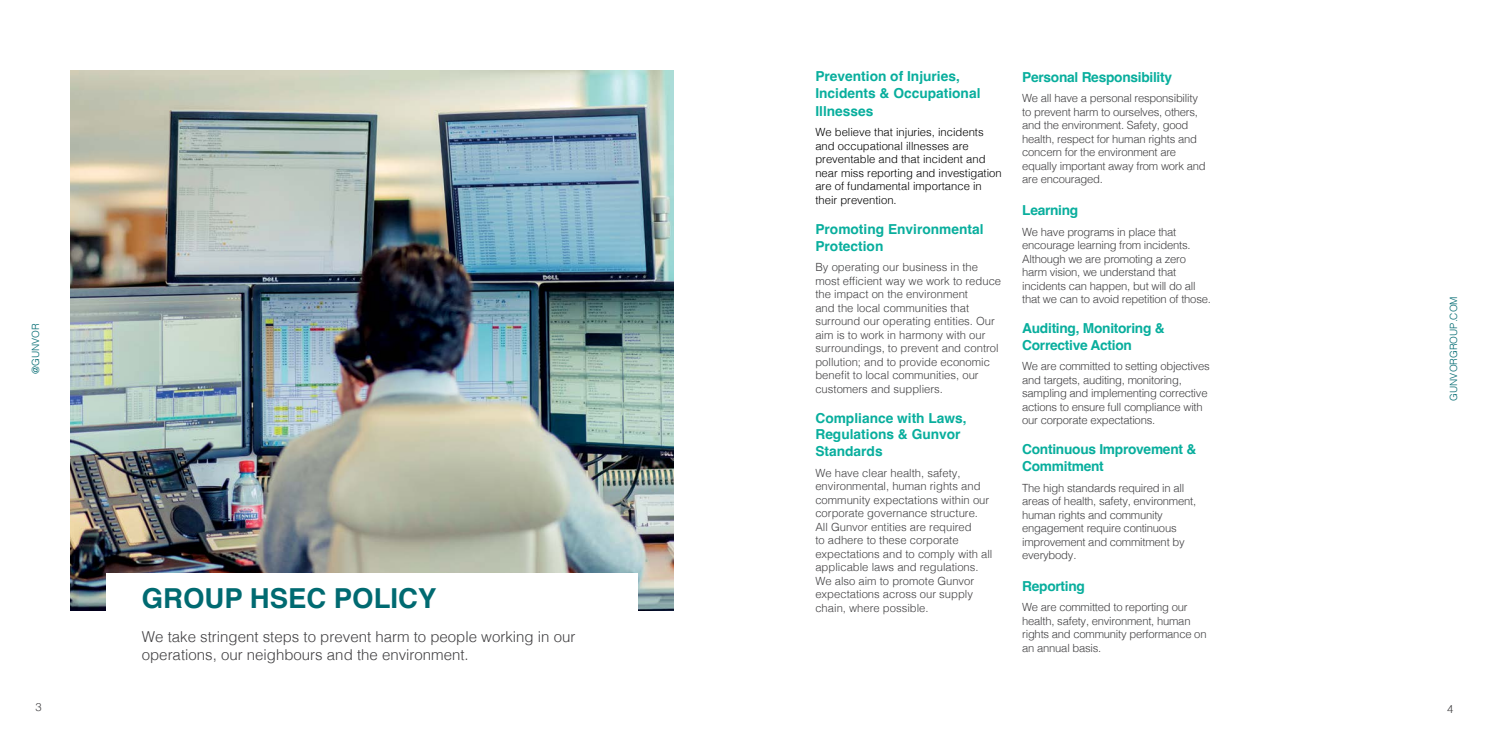
<style>
.page{position:relative;width:1489px;height:745px;background:#fff}
.page>*{position:absolute;margin:0;border:0;box-sizing:border-box;transform-origin:0 0}
.t1{font:700 27.5px "Helvetica";color:#006a71}
.t2{font:300 15px/18px "Helvetica";color:#414042}
.t3{font:700 13.75px/16.5px "Helvetica";color:#08ae9d}
.t4{font:700 13.75px/16.5px "Helvetica";letter-spacing:-.02em;color:#08ae9d}
.t5{font:300 11.25px/13.5px "Helvetica";letter-spacing:-.02em;color:#414042}
.t6{font:300 11.25px/13.5px "Helvetica";color:#414042}
.t7{font:300 11.25px/13.5px "Helvetica";color:#000}
.t8{font:300 10px "Helvetica";color:#006a71}
</style>
<div class="page">
<img style="left:71px;top:71px;width:602px;height:538px">
<div style="left:106px;top:573px;width:532px;height:98px;background:#fff"></div>
<p class="t8" style="left:27px;top:374px;width:52px;rotate:-90deg">@GUNVOR</p>
<h1 class="t1" style="left:142px;top:581px;width:296px">GROUP HSEC POLICY</h1>
<h2 class="t2" style="left:142px;top:625px;width:435px">We take stringent steps to prevent harm to people working in our operations, our neighbours and the environment.</h2>
<p class="t3" style="left:815px;top:70px;width:167px">Prevention of Injuries,<br>Incidents &amp; Occupational</p>
<p class="t3" style="left:815px;top:104px;width:60px">Illnesses</p>
<p class="t7" style="left:815px;top:125px;width:188px">We believe that injuries, incidents and occupational illnesses are preventable and that incident and near miss reporting and investigation are of fundamental importance in their prevention.</p>
<p class="t3" style="left:815px;top:222px;width:170px">Promoting Environmental<br>Protection</p>
<p class="t6" style="left:815px;top:259px;width:187px">By operating our business in the most efficient way we work to reduce the impact on the environment<br>and the local communities that surround our operating entities. Our aim is to work in harmony with our surroundings, to prevent and control pollution; and to provide economic benefit to local communities, our customers and suppliers.</p>
<p class="t3" style="left:815px;top:411px;width:153px">Compliance with Laws,<br>Regulations &amp; Gunvor<br>Standards</p>
<p class="t6" style="left:815px;top:464px;width:178px">We have clear health, safety, environmental, human rights and community expectations within our corporate governance structure.<br>All Gunvor entities are required<br>to adhere to these corporate expectations and to comply with all applicable laws and regulations.<br>We also aim to promote Gunvor expectations across our supply chain, where possible.</p>
<p class="t4" style="left:1022px;top:70px;width:151px">Personal Responsibility</p>
<p class="t5" style="left:1022px;top:91px;width:185px">We all have a personal responsibility to prevent harm to ourselves, others, and the environment. Safety, good health, respect for human rights and concern for the environment are equally important away from work and are encouraged.</p>
<p class="t4" style="left:1022px;top:203px;width:58px">Learning</p>
<p class="t5" style="left:1022px;top:224px;width:190px">We have programs in place that encourage learning from incidents.<br>Although we are promoting a zero harm vision, we understand that incidents can happen, but will do all that we can to avoid repetition of those.</p>
<p class="t4" style="left:1022px;top:321px;width:144px">Auditing, Monitoring &amp;<br>Corrective Action</p>
<p class="t5" style="left:1022px;top:358px;width:189px">We are committed to setting objectives and targets, auditing, monitoring, sampling and implementing corrective actions to ensure full compliance with our corporate expectations.</p>
<p class="t4" style="left:1022px;top:442px;width:175px">Continuous Improvement &amp;<br>Commitment</p>
<p class="t5" style="left:1022px;top:479px;width:175px">The high standards required in all areas of health, safety, environment, human rights and community engagement require continuous improvement and commitment by everybody.</p>
<p class="t4" style="left:1022px;top:578px;width:64px">Reporting</p>
<p class="t5" style="left:1022px;top:599px;width:186px">We are committed to reporting our health, safety, environment, human rights and community performance on an annual basis.</p>
<p class="t8" style="left:1444px;top:400px;width:106px;rotate:-90deg">GUNVORGROUP.COM</p>
<p class="t5" style="left:35px;top:698px;width:8px">3</p>
<p class="t5" style="left:1446px;top:700px;width:8px">4</p>
</div>
